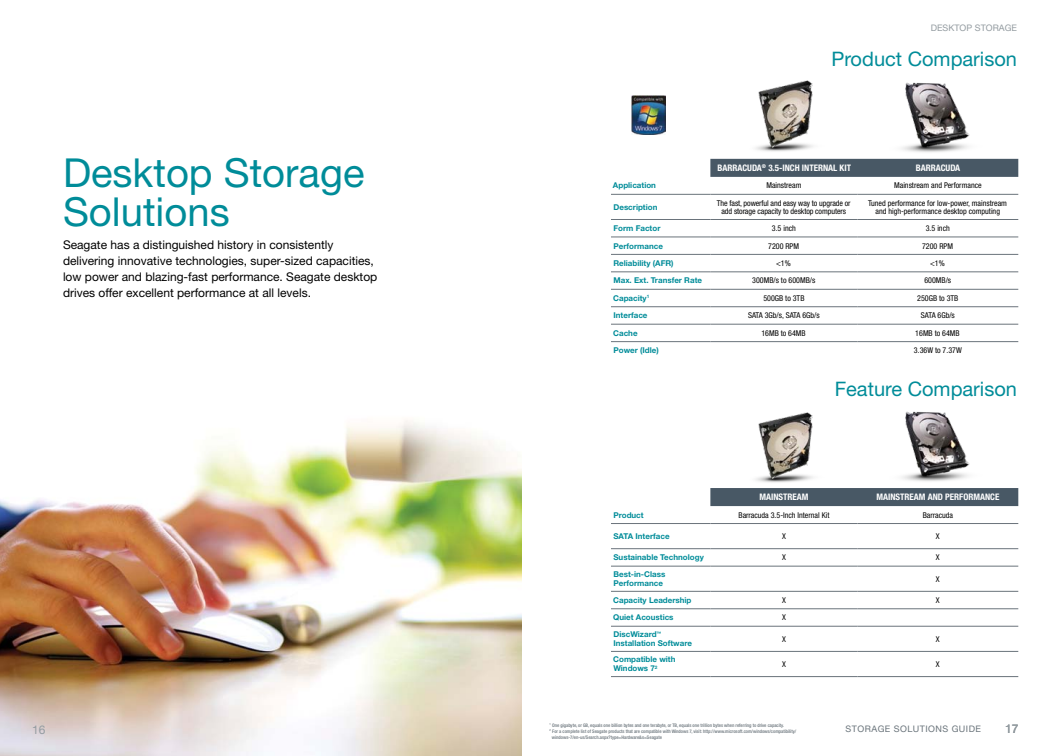
<style>
.page{position:relative;width:1044px;height:756px;background:#fff}
.page>*{position:absolute;margin:0;border:0;box-sizing:border-box;transform-origin:0 0}
.t1{font:40px/39px "Helvetica Neue LT Std";color:#008c99}
.t2{font:20px "Helvetica Neue LT Std";color:#008c99}
.t3{font:12px/16px "Helvetica Neue LT Std";color:#000}
.t4{font:12px "Helvetica Neue LT Std";color:#949ca1}
.t5{font:700 condensed 9px "Helvetica Neue LT Std";color:#fff}
.t6{font:9px "Helvetica Neue LT Std";letter-spacing:.05em;color:#6a747b}
.t7{font:9px "Helvetica Neue LT Std";color:#949ca1}
.t8{font:condensed 8px/8.4px "Helvetica Neue LT Std";color:#000;text-align:center}
.t9{font:700 8px/9px "Helvetica Neue LT Std";color:#008c99}
.t10{font:500 condensed 4.8px "Helvetica Neue LT Std";color:#6a747b}
</style>
<div class="page">
<div style="left:710px;top:159px;width:308px;height:18px;background:#485865"></div>
<hr style="left:611px;top:194px;width:99px;height:1px;background:#6a737b">
<hr style="left:710px;top:194px;width:147px;height:1px;background:#6a737b">
<hr style="left:857px;top:194px;width:161px;height:1px;background:#6a737b">
<hr style="left:611px;top:219px;width:99px;height:1px;background:#6a737b">
<hr style="left:710px;top:219px;width:147px;height:1px;background:#6a737b">
<hr style="left:857px;top:219px;width:161px;height:1px;background:#6a737b">
<hr style="left:611px;top:237px;width:99px;height:1px;background:#6a737b">
<hr style="left:710px;top:237px;width:147px;height:1px;background:#6a737b">
<hr style="left:857px;top:237px;width:161px;height:1px;background:#6a737b">
<hr style="left:611px;top:254px;width:99px;height:1px;background:#6a737b">
<hr style="left:710px;top:254px;width:147px;height:1px;background:#6a737b">
<hr style="left:857px;top:254px;width:161px;height:1px;background:#6a737b">
<hr style="left:611px;top:272px;width:99px;height:1px;background:#6a737b">
<hr style="left:710px;top:272px;width:147px;height:1px;background:#6a737b">
<hr style="left:857px;top:272px;width:161px;height:1px;background:#6a737b">
<hr style="left:611px;top:289px;width:99px;height:1px;background:#6a737b">
<hr style="left:710px;top:289px;width:147px;height:1px;background:#6a737b">
<hr style="left:857px;top:289px;width:161px;height:1px;background:#6a737b">
<hr style="left:611px;top:307px;width:99px;height:1px;background:#6a737b">
<hr style="left:710px;top:307px;width:147px;height:1px;background:#6a737b">
<hr style="left:857px;top:307px;width:161px;height:1px;background:#6a737b">
<hr style="left:611px;top:324px;width:99px;height:1px;background:#6a737b">
<hr style="left:710px;top:324px;width:147px;height:1px;background:#6a737b">
<hr style="left:857px;top:324px;width:161px;height:1px;background:#6a737b">
<hr style="left:611px;top:341px;width:99px;height:1px;background:#6a737b">
<hr style="left:710px;top:341px;width:147px;height:1px;background:#6a737b">
<hr style="left:857px;top:341px;width:161px;height:1px;background:#6a737b">
<div style="left:710px;top:488px;width:308px;height:18px;background:#485865"></div>
<hr style="left:611px;top:523px;width:99px;height:1px;background:#6a737b">
<hr style="left:710px;top:523px;width:147px;height:1px;background:#6a737b">
<hr style="left:857px;top:523px;width:161px;height:1px;background:#6a737b">
<hr style="left:611px;top:548px;width:99px;height:1px;background:#6a737b">
<hr style="left:710px;top:548px;width:147px;height:1px;background:#6a737b">
<hr style="left:857px;top:548px;width:161px;height:1px;background:#6a737b">
<hr style="left:611px;top:566px;width:99px;height:1px;background:#6a737b">
<hr style="left:710px;top:566px;width:147px;height:1px;background:#6a737b">
<hr style="left:857px;top:566px;width:161px;height:1px;background:#6a737b">
<hr style="left:611px;top:591px;width:99px;height:1px;background:#6a737b">
<hr style="left:710px;top:591px;width:147px;height:1px;background:#6a737b">
<hr style="left:857px;top:591px;width:161px;height:1px;background:#6a737b">
<hr style="left:611px;top:609px;width:99px;height:1px;background:#6a737b">
<hr style="left:710px;top:609px;width:147px;height:1px;background:#6a737b">
<hr style="left:857px;top:609px;width:161px;height:1px;background:#6a737b">
<hr style="left:611px;top:626px;width:99px;height:1px;background:#6a737b">
<hr style="left:710px;top:626px;width:147px;height:1px;background:#6a737b">
<hr style="left:857px;top:626px;width:161px;height:1px;background:#6a737b">
<hr style="left:611px;top:651px;width:99px;height:1px;background:#6a737b">
<hr style="left:611px;top:676px;width:99px;height:1px;background:#6a737b">
<hr style="left:710px;top:651px;width:147px;height:1px;background:#6a737b">
<hr style="left:710px;top:676px;width:147px;height:1px;background:#6a737b">
<hr style="left:857px;top:651px;width:161px;height:1px;background:#6a737b">
<hr style="left:857px;top:676px;width:161px;height:1px;background:#6a737b">
<img style="left:0;top:420px;width:522px;height:336px">
<img style="left:902px;top:82px;width:68px;height:70px">
<img style="left:902px;top:411px;width:68px;height:70px">
<img style="left:631px;top:96px;width:35px;height:38px">
<img style="left:755px;top:80px;width:58px;height:72px">
<img style="left:755px;top:412px;width:58px;height:71px">
<h1 class="t1" style="left:63px;top:152px;width:303px">Desktop Storage<br>Solutions</h1>
<h3 class="t3" style="left:63px;top:236px;width:316px">Seagate has a distinguished history in consistently delivering innovative technologies, super-sized capacities, low power and blazing-fast performance. Seagate desktop drives offer excellent performance at all levels.</h3>
<h3 class="t4" style="left:32px;top:722px;width:15px">16</h3>
<p class="t7" style="left:931px;top:23px;width:7px">DES</p>
<p class="t7" style="left:948px;top:23px;width:34px">KTO P STORAGE</p>
<h2 class="t2" style="left:831px;top:47px;width:187px">Product Comparison</h2>
<p class="t5" style="left:717px;top:162px;width:135px">BARRACUDA<sup>®</sup> 3.5-INCH INTERNAL KIT</p>
<p class="t5" style="left:916px;top:162px;width:46px">BARRACUDA</p>
<p class="t9" style="left:613px;top:181px;width:45px">Application</p>
<p class="t8" style="left:766px;top:181px;width:37px">Mainstream</p>
<p class="t8" style="left:894px;top:181px;width:89px">Mainstream and Performance</p>
<p class="t9" style="left:613px;top:202px;width:45px">Description</p>
<p class="t8" style="left:717px;top:198px;width:135px">The fast, powerful and easy way to upgrade or add storage capacity to desktop computers</p>
<p class="t8" style="left:868px;top:198px;width:141px">Tuned performance for low-power, mainstream and high-performance desktop computing</p>
<p class="t9" style="left:613px;top:224px;width:48px">Form Factor</p>
<p class="t8" style="left:772px;top:224px;width:25px">3.5 inch</p>
<p class="t8" style="left:926px;top:224px;width:25px">3.5 inch</p>
<p class="t9" style="left:613px;top:241px;width:51px">Performance</p>
<p class="t8" style="left:768px;top:241px;width:32px">7200 RPM</p>
<p class="t8" style="left:922px;top:241px;width:32px">7200 RPM</p>
<p class="t9" style="left:613px;top:258px;width:62px">Reliability (AFR)</p>
<p class="t8" style="left:776px;top:259px;width:16px">&lt;1%</p>
<p class="t8" style="left:930px;top:259px;width:16px">&lt;1%</p>
<p class="t9" style="left:613px;top:276px;width:90px">Max. Ext. Transfer Rate</p>
<p class="t8" style="left:752px;top:276px;width:65px">300MB/s to 600MB/s</p>
<p class="t8" style="left:924px;top:276px;width:28px">600MB/s</p>
<p class="t9" style="left:613px;top:293px;width:38px">Capacity<sup>1</sup></p>
<p class="t8" style="left:763px;top:294px;width:43px">500GB to 3TB</p>
<p class="t8" style="left:917px;top:294px;width:43px">250GB to 3TB</p>
<p class="t9" style="left:613px;top:311px;width:36px">Interface</p>
<p class="t8" style="left:748px;top:311px;width:73px">SATA 3Gb/s, SATA 6Gb/s</p>
<p class="t8" style="left:921px;top:311px;width:36px">SATA 6Gb/s</p>
<p class="t9" style="left:613px;top:328px;width:26px">Cache</p>
<p class="t8" style="left:761px;top:329px;width:46px">16MB to 64MB</p>
<p class="t8" style="left:915px;top:329px;width:46px">16MB to 64MB</p>
<p class="t9" style="left:614px;top:346px;width:47px">Power (Idle)</p>
<p class="t8" style="left:914px;top:346px;width:49px">3.36W to 7.37W</p>
<h2 class="t2" style="left:835px;top:377px;width:184px">Feature Comparison</h2>
<p class="t5" style="left:759px;top:492px;width:51px">MAINSTREAM</p>
<p class="t5" style="left:876px;top:492px;width:124px">MAINSTREAM AND PERFORMANCE</p>
<p class="t9" style="left:614px;top:510px;width:32px">Product</p>
<p class="t8" style="left:739px;top:511px;width:92px">Barracuda 3.5-Inch Internal Kit</p>
<p class="t8" style="left:923px;top:511px;width:32px">Barracuda</p>
<p class="t9" style="left:613px;top:531px;width:58px">SATA Interface</p>
<p class="t8" style="left:782px;top:532px;width:5px">X</p>
<p class="t8" style="left:936px;top:532px;width:5px">X</p>
<p class="t9" style="left:613px;top:553px;width:92px">Sustainable Technology</p>
<p class="t8" style="left:782px;top:553px;width:5px">X</p>
<p class="t8" style="left:936px;top:553px;width:5px">X</p>
<p class="t9" style="left:613px;top:570px;width:53px">Best-in-Class<br>Performance</p>
<p class="t8" style="left:936px;top:575px;width:5px">X</p>
<p class="t9" style="left:613px;top:595px;width:80px">Capacity Leadership</p>
<p class="t8" style="left:782px;top:596px;width:5px">X</p>
<p class="t8" style="left:936px;top:596px;width:5px">X</p>
<p class="t9" style="left:613px;top:613px;width:62px">Quiet Acoustics</p>
<p class="t8" style="left:782px;top:613px;width:5px">X</p>
<p class="t9" style="left:613px;top:630px;width:80px">DiscWizard<sup>™<br></sup>Installation Software</p>
<p class="t8" style="left:782px;top:635px;width:5px">X</p>
<p class="t8" style="left:936px;top:635px;width:5px">X</p>
<p class="t9" style="left:613px;top:655px;width:64px">Compatible with<br>Windows 7<sup>2</sup></p>
<p class="t8" style="left:782px;top:660px;width:5px">X</p>
<p class="t8" style="left:936px;top:660px;width:5px">X</p>
<p class="t10" style="left:550px;top:722px;width:236px"><sup>1</sup> One gigabyte, or GB, equals one billion bytes and one terabyte, or TB, equals one trillion bytes when referring to drive capacity.</p>
<p class="t10" style="left:550px;top:728px;width:248px"><sup>2</sup> For a complete list of Seagate products that are compatible with Windows 7, visit: http://www.microsoft.com/windows/compatibility/</p>
<p class="t10" style="left:552px;top:734px;width:112px">windows-7/en-us/Search.aspx?type=Hardware&amp;s=Seagate</p>
<p class="t6" style="left:846px;top:723px;width:137px">storage solutions guide</p>
<h3 class="t4" style="left:1005px;top:721px;width:15px">17</h3>
</div>
